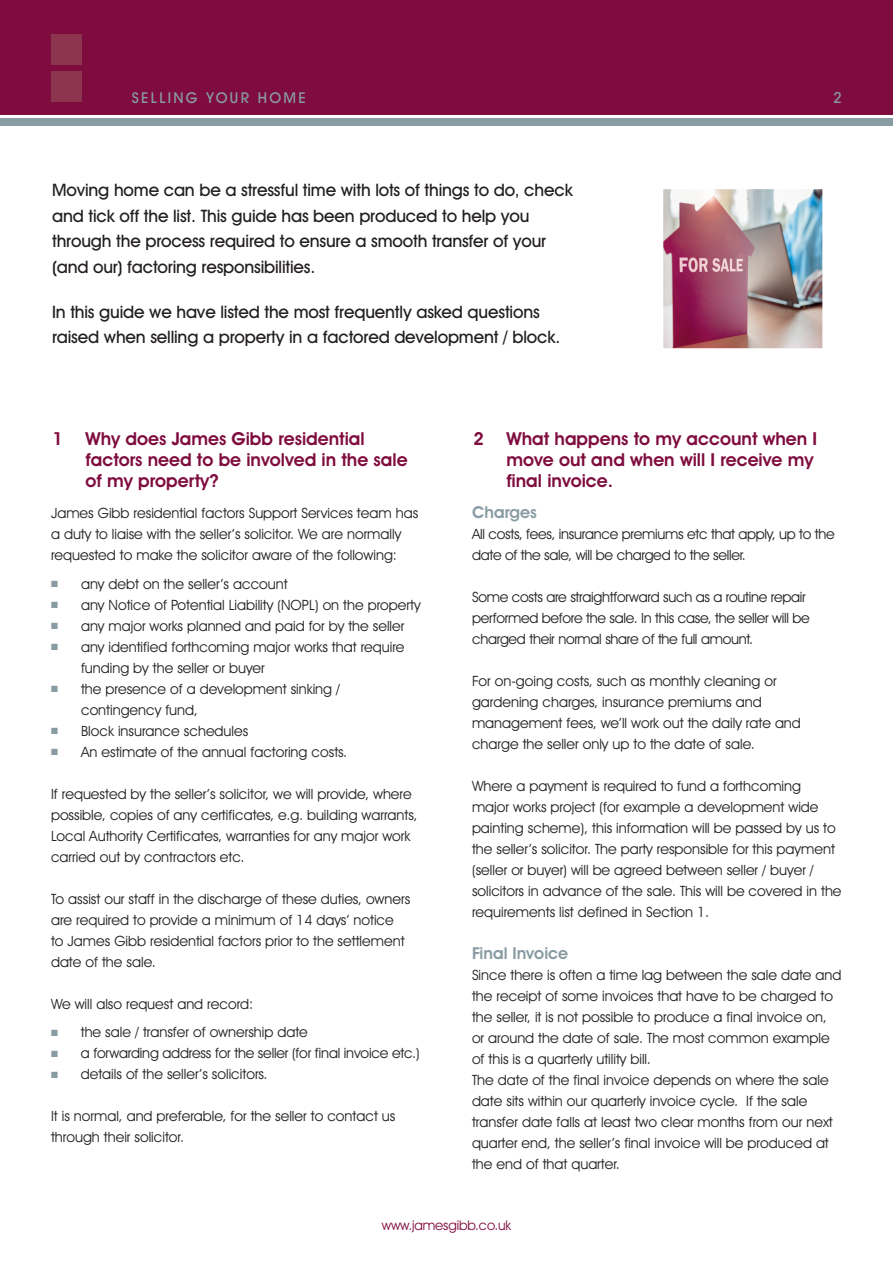
<style>
.page{position:relative;width:893px;height:1263px;background:#fff}
.page>*{position:absolute;margin:0;border:0;box-sizing:border-box;transform-origin:0 0}
.t1{font:600 18px/21px "Avant Garde IT Cby BT";color:#7f0c3e}
.t2{font:500 17.25px/25.5px "Avant Garde IT Cby BT";letter-spacing:-.01em;color:#231f20}
.t3{font:600 16.5px "Avant Garde IT Cby BT";color:#899ca4}
.t4{font:500 15px "Avant Garde IT Cby BT";letter-spacing:.15em;color:#899ca4}
.t5{font:500 condensed 15px "Avant Garde IT Cby BT";color:#899ca4}
.t6{font:14.25px/21px "Avant Garde IT Cby BT";color:#231f20}
.t7{font:14.25px/21px "Avant Garde IT Cby BT";letter-spacing:-.02em;color:#231f20}
.t8{font:13.5px "Avant Garde IT Cby BT";letter-spacing:-.01em;color:#7f0c3e}
.s1{color:#899ca4}
</style>
<div class="page">
<div style="left:0;top:0;width:893px;height:115px;background:#7f0c3e"></div>
<div style="left:0;top:118px;width:893px;height:7px;background:#899ca4"></div>
<div style="left:51px;top:72px;width:30px;height:30px;background:#8d344f"></div>
<div style="left:51px;top:34px;width:30px;height:30px;background:#8d344f"></div>
<img style="left:664px;top:190px;width:158px;height:158px">
<div style="left:657px;top:183px;width:172px;height:172px;border:6px solid #fff"></div>
<p class="t4" style="left:132px;top:89px;width:176px">SELLING YOUR HOME</p>
<p class="t5" style="left:834px;top:88px;width:10px">2</p>
<p class="t2" style="left:52px;top:177px;width:522px">Moving home can be a stressful time with lots of things to do, check and tick off the list. This guide has been produced to help you through the process required to ensure a smooth transfer of your (and our) factoring responsibilities.</p>
<p class="t2" style="left:52px;top:298px;width:510px">In this guide we have listed the most frequently asked questions raised when selling a property in a factored development / block.</p>
<p class="t1" style="left:53px;top:427px;width:12px">1</p>
<p class="t1" style="left:86px;top:427px;width:324px">Why does James Gibb residential factors need to be involved in the sale of my property?</p>
<p class="t6" style="left:51px;top:502px;width:369px">James Gibb residential factors Support Services team has a duty to liaise with the seller’s solicitor. We are normally requested to make the solicitor aware of the following:</p>
<p class="t6" style="left:51px;top:573px;width:238px"><span class="s1">■</span> any debt on the seller’s account</p>
<p class="t6" style="left:51px;top:594px;width:371px"><span class="s1">■</span> any Notice of Potential Liability (NOPL) on the property</p>
<p class="t6" style="left:51px;top:615px;width:355px"><span class="s1">■</span> any major works planned and paid for by the seller</p>
<p class="t6" style="left:81px;top:636px;width:325px;text-indent:-30px"><span class="s1">■</span> any identified forthcoming major works that require funding by the seller or buyer</p>
<p class="t6" style="left:81px;top:678px;width:261px;text-indent:-30px"><span class="s1">■</span> the presence of a development sinking / contingency fund,</p>
<p class="t6" style="left:51px;top:720px;width:199px"><span class="s1">■</span> Block insurance schedules</p>
<p class="t6" style="left:51px;top:741px;width:298px"><span class="s1">■</span> An estimate of the annual factoring costs.</p>
<p class="t6" style="left:51px;top:783px;width:368px">If requested by the seller’s solicitor, we will provide, where possible, copies of any certificates, e.g. building warrants, Local Authority Certificates, warranties for any major work carried out by contractors etc.</p>
<p class="t6" style="left:51px;top:888px;width:361px">To assist our staff in the discharge of these duties, owners are required to provide a minimum of 14 days’ notice<br>to James Gibb residential factors prior to the settlement date of the sale.</p>
<p class="t6" style="left:51px;top:993px;width:204px">We will also request and record:</p>
<p class="t6" style="left:51px;top:1021px;width:258px"><span class="s1">■</span> the sale / transfer of ownership date</p>
<p class="t6" style="left:51px;top:1042px;width:370px"><span class="s1">■</span> a forwarding address for the seller (for final invoice etc.)</p>
<p class="t6" style="left:51px;top:1063px;width:218px"><span class="s1">■</span> details of the seller’s solicitors.</p>
<p class="t6" style="left:51px;top:1105px;width:346px">It is normal, and preferable, for the seller to contact us through their solicitor.</p>
<p class="t1" style="left:473px;top:427px;width:12px">2</p>
<p class="t1" style="left:506px;top:427px;width:312px">What happens to my account when I move out and when will I receive my final invoice.</p>
<p class="t3" style="left:472px;top:502px;width:66px">Charges</p>
<p class="t7" style="left:472px;top:523px;width:364px">All costs, fees, insurance premiums etc that apply, up to the date of the sale, will be charged to the seller.</p>
<p class="t7" style="left:472px;top:586px;width:339px">Some costs are straightforward such as a routine repair performed before the sale. In this case, the seller will be charged their normal share of the full amount.</p>
<p class="t6" style="left:472px;top:670px;width:330px">For on-going costs, such as monthly cleaning or gardening charges, insurance premiums and management fees, we’ll work out the daily rate and charge the seller only up to the date of sale.</p>
<p class="t6" style="left:472px;top:775px;width:371px">Where a payment is required to fund a forthcoming major works project (for example a development wide painting scheme), this information will be passed by us to the seller’s solicitor. The party responsible for this payment (seller or buyer) will be agreed between seller / buyer / solicitors in advance of the sale. This will be covered in the requirements list defined in Section 1.</p>
<p class="t3" style="left:472px;top:943px;width:98px">Final Invoice</p>
<p class="t6" style="left:472px;top:964px;width:371px">Since there is often a time lag between the sale date and the receipt of some invoices that have to be charged to the seller, it is not possible to produce a final invoice on, or around the date of sale. The most common example of this is a quarterly utility bill.</p>
<p class="t6" style="left:472px;top:1069px;width:362px">The date of the final invoice depends on where the sale date sits within our quarterly invoice cycle. If the sale transfer date falls at least two clear months from our next quarter end, the seller’s final invoice will be produced at the end of that quarter.</p>
<p class="t8" style="left:382px;top:1216px;width:131px">www.jamesgibb.co.uk</p>
</div>
